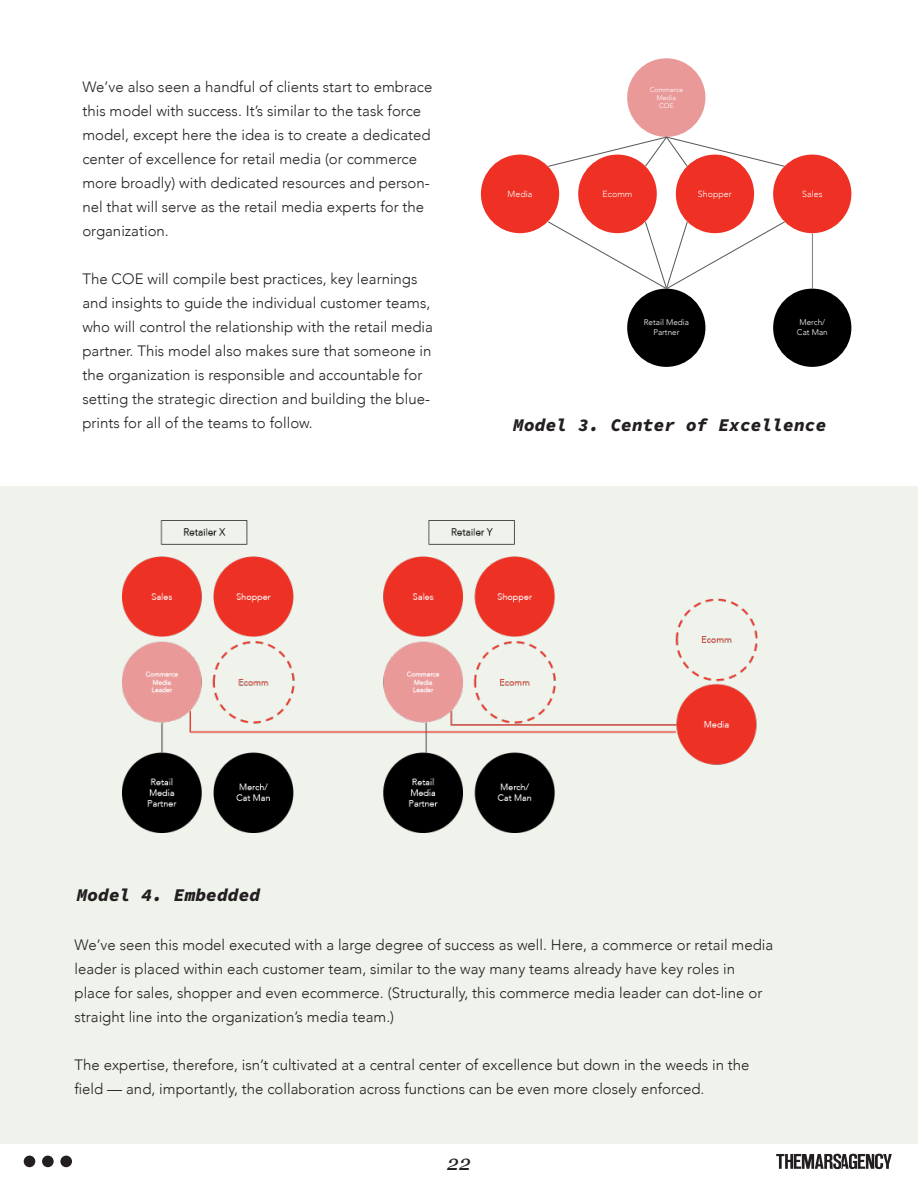
<style>
.page{position:relative;width:918px;height:1188px;background:#fff}
.page>*{position:absolute;margin:0;border:0;box-sizing:border-box;transform-origin:0 0}
.t1{font:italic 21px "Georgia";color:#231f20}
.t2{font:italic 18px "Source Code Variable";color:#231f20}
.t3{font:300 15px/24px "Avenir";color:#231f20}
.t4{font:300 8.85px "Avenir";color:#fff}
.t5{font:300 8.1px/9.6px "Avenir";color:#fff;text-align:center}
.t6{font:300 6.75px/8.1px "Avenir";color:#fff;text-align:center}
</style>
<div class="page">
<div style="left:24px;top:1156px;width:11px;height:11px;background:#231f20;border-radius:50%"></div>
<div style="left:42px;top:1156px;width:12px;height:11px;background:#231f20;border-radius:50%"></div>
<div style="left:60px;top:1156px;width:12px;height:11px;background:#231f20;border-radius:50%"></div>
<svg style="left:776px;top:1154px;width:116px;height:15px"></svg>
<div style="left:0;top:486px;width:918px;height:657px;background:#eff3ec"></div>
<div style="left:627px;top:289px;width:78px;height:78px;background:#000;border-radius:50%"></div>
<div style="left:481px;top:155px;width:78px;height:78px;background:#ee3124;border-radius:50%"></div>
<div style="left:578px;top:155px;width:79px;height:78px;background:#ee3124;border-radius:50%"></div>
<div style="left:676px;top:155px;width:78px;height:78px;background:#ee3124;border-radius:50%"></div>
<div style="left:773px;top:155px;width:78px;height:78px;background:#ee3124;border-radius:50%"></div>
<svg style="left:547px;top:220px;width:239px;height:70px"></svg>
<div style="left:773px;top:289px;width:78px;height:78px;background:#000;border-radius:50%"></div>
<hr style="left:812px;top:233px;width:1px;height:56px;background:#7f7f7f">
<div style="left:627px;top:58px;width:78px;height:79px;background:#ea9999;border-radius:50%"></div>
<svg style="left:547px;top:136px;width:239px;height:32px"></svg>
<img style="left:122px;top:521px;width:636px;height:312px">
<p class="t3" style="left:82px;top:75px;width:351px">We’ve also seen a handful of clients start to embrace this model with success. It’s similar to the task force model, except here the idea is to create a dedicated center of excellence for retail media (or commerce more broadly) with dedicated resources and person&shy;nel that will serve as the retail media experts for the organization.</p>
<p class="t3" style="left:82px;top:267px;width:352px">The COE will compile best practices, key learnings and insights to guide the individual customer teams, who will control the relationship with the retail media partner. This model also makes sure that someone in the organization is responsible and accountable for setting the strategic direction and building the blue&shy;prints for all of the teams to follow.</p>
<p class="t6" style="left:650px;top:85px;width:35px">Commerce<br>Media<br>COE</p>
<p class="t4" style="left:508px;top:188px;width:26px">Media</p>
<p class="t4" style="left:603px;top:188px;width:31px">Ecomm</p>
<p class="t4" style="left:698px;top:188px;width:35px">Shopper</p>
<p class="t4" style="left:802px;top:188px;width:22px">Sales</p>
<p class="t5" style="left:644px;top:318px;width:47px">Retail Media<br>Partner</p>
<p class="t5" style="left:797px;top:318px;width:32px">Merch/<br>Cat Man</p>
<p class="t2" style="left:513px;top:412px;width:315px">Model 3. Center of Excellence</p>
<p class="t2" style="left:77px;top:882px;width:185px">Model 4. Embedded</p>
<p class="t3" style="left:75px;top:933px;width:700px">We’ve seen this model executed with a large degree of success as well. Here, a commerce or retail media leader is placed within each customer team, similar to the way many teams already have key roles in place for sales, shopper and even ecommerce. (Structurally, this commerce media leader can dot-line or straight line into the organization’s media team.)</p>
<p class="t3" style="left:75px;top:1053px;width:677px">The expertise, therefore, isn’t cultivated at a central center of excellence but down in the weeds in the field — and, importantly, the collaboration across functions can be even more closely enforced.</p>
<h1 class="t1" style="left:447px;top:1148px;width:25px">22</h1>
</div>
